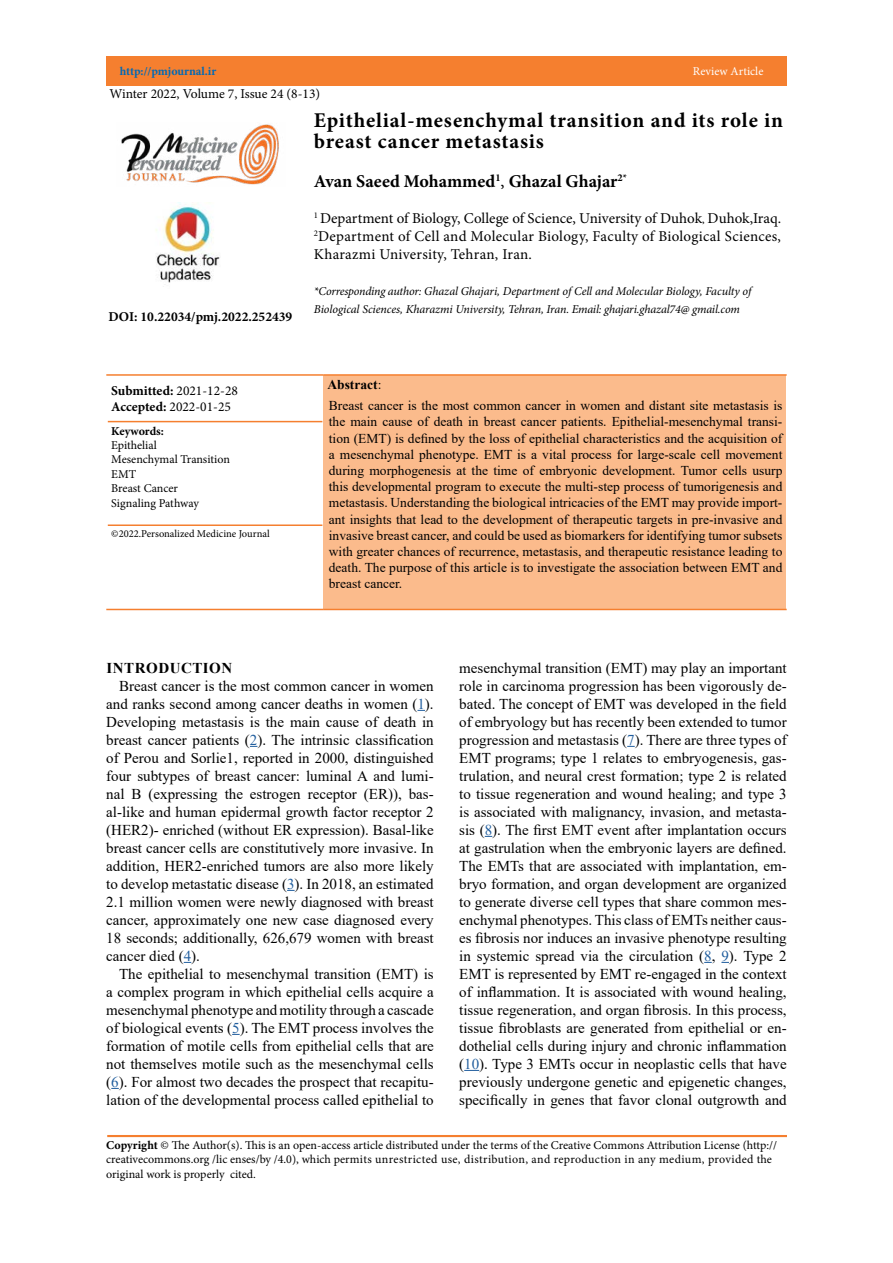
<style>
.page{position:relative;width:893px;height:1263px;background:#fff}
.page>*{position:absolute;margin:0;border:0;box-sizing:border-box;transform-origin:0 0}
.t1{font:700 21px/21px "Minion Pro";letter-spacing:.04em;color:#000}
.t2{font:700 18px "Minion Pro";color:#000}
.t3{font:15px/18px "Times New Roman";color:#000;text-align:justify}
.t4{font:15px/18px "Minion Pro";letter-spacing:.02em;color:#000;text-align:justify}
.t5{font:700 15px "Times New Roman";letter-spacing:.035em;color:#000}
.t6{font:13.5px/16.2px "Times New Roman";color:#000;text-align:justify}
.t7{font:13.5px/16.2px "Minion Pro";color:#000}
.t8{font:700 13.5px "Minion Pro";color:#000}
.t9{font:700 13.5px "Times New Roman";color:#000}
.t10{font:12px/14.4px "Minion Pro";color:#000}
.t11{font:italic 12px/18px "Minion Pro";letter-spacing:-.01em;color:#000}
.t12{font:700 12px "Minion Pro";letter-spacing:-.005em;color:#0069b5}
.t13{font:12px "Minion Pro";letter-spacing:.005em;color:#fff}
.t14{font:700 12px "Minion Pro";letter-spacing:-.005em;color:#000}
.t15{font:10.5px "Minion Pro";color:#000}
.s1{font-weight:400}
.s2{font-family:"Adobe Arabic"}
.s3{font-weight:700}
.s4{color:#215e9e}
</style>
<div class="page">
<div style="left:106px;top:56px;width:681px;height:29px;background:#f57f2f"></div>
<img style="left:121px;top:124px;width:158px;height:61px">
<img style="left:156px;top:202px;width:64px;height:81px">
<div style="left:323px;top:375px;width:463px;height:234px;background:#fbbb8c"></div>
<hr style="left:106px;top:374px;width:217px;height:2px;background:#f57f2f">
<hr style="left:108px;top:421px;width:214px;height:1px;background:#f57f2f">
<hr style="left:108px;top:524px;width:214px;height:2px;background:#f57f2f">
<hr style="left:106px;top:609px;width:217px;height:1px;background:#f57f2f">
<hr style="left:323px;top:374px;width:464px;height:2px;background:#f57f2f">
<hr style="left:323px;top:609px;width:464px;height:1px;background:#f57f2f">
<hr style="left:107px;top:1135px;width:680px;height:2px;background:#f57f2f">
<svg style="left:464px;top:1070px;width:15px;height:1px"></svg>
<p class="t12" style="left:120px;top:62px;width:98px">http://pmjournal.ir</p>
<p class="t13" style="left:693px;top:63px;width:72px">Review Article</p>
<p class="t7" style="left:109px;top:86px;width:212px">Winter 2022, Volume 7, Issue 24 (8-13)</p>
<p class="t8" style="left:108px;top:307px;width:185px">DOI: 10.22034/pmj.2022.252439</p>
<h1 class="t1" style="left:314px;top:110px;width:471px">Epithelial-mesenchymal transition and its role in breast cancer metastasis</h1>
<p class="t2" style="left:314px;top:169px;width:315px">Avan Saeed Mohammed<sup>1</sup><span class="s1">,</span> Ghazal Ghajar<sup>2*</sup></p>
<p class="t4" style="left:314px;top:209px;width:469px"><sup>1</sup> Department of Biology, College of Science, University of Duhok<span class="s2">,</span> Duhok,Iraq.<br><sup>2</sup>Department of Cell and Molecular Biology, Faculty of Biological Sciences, Kharazmi University, Tehran, Iran.</p>
<p class="t11" style="left:314px;top:282px;width:439px">*Corresponding author: Ghazal Ghajari, Department of Cell and Molecular Biology, Faculty of<br>Biological Sciences, Kharazmi University, Tehran, Iran. Email: ghajari.ghazal74@ gmail.com</p>
<p class="t7" style="left:111px;top:383px;width:128px"><span class="s3">Submitted:</span> 2021-12-28<br><span class="s3">Accepted:</span> 2022-01-25</p>
<p class="t14" style="left:111px;top:422px;width:54px">Keywords:</p>
<p class="t10" style="left:111px;top:438px;width:120px">Epithelial<br>Mesenchymal Transition<br>EMT<br>Breast Cancer<br>Signaling Pathway</p>
<p class="t15" style="left:111px;top:527px;width:160px">©2022.Personalized Medicine Journal</p>
<p class="t9" style="left:327px;top:374px;width:55px">Abstract<span class="s1">:</span></p>
<p class="t6" style="left:329px;top:397px;width:455px">Breast cancer is the most common cancer in women and distant site metastasis is the main cause of death in breast cancer patients. Epithelial-mesenchymal transi&shy;tion (EMT) is defined by the loss of epithelial characteristics and the acquisition of a mesenchymal phenotype. EMT is a vital process for large-scale cell movement during morphogenesis at the time of embryonic development. Tumor cells usurp this developmental program to execute the multi-step process of tumorigenesis and metastasis. Understanding the biological intricacies of the EMT may provide import&shy;ant insights that lead to the development of therapeutic targets in pre-invasive and invasive breast cancer, and could be used as biomarkers for identifying tumor subsets with greater chances of recurrence, metastasis, and therapeutic resistance leading to death. The purpose of this article is to investigate the association between EMT and breast cancer.</p>
<p class="t5" style="left:107px;top:657px;width:127px">INTRODUCTION</p>
<p class="t3" style="left:106px;top:676px;width:329px;text-indent:13px">Breast cancer is the most common cancer in women and ranks second among cancer deaths in women (<span class="s4">1</span>).<br>Developing metastasis is the main cause of death in breast cancer patients (<span class="s4">2</span>). The intrinsic classification of Perou and Sorlie1, reported in 2000, distinguished four subtypes of breast cancer: luminal A and lumi&shy;nal B (expressing the estrogen receptor (ER)), bas&shy;al-like and human epidermal growth factor receptor 2 (HER2)- enriched (without ER expression). Basal-like breast cancer cells are constitutively more invasive. In addition, HER2-enriched tumors are also more likely to develop metastatic disease (<span class="s4">3</span>). In 2018, an estimated 2.1 million women were newly diagnosed with breast cancer, approximately one new case diagnosed every 18 seconds; additionally, 626,679 women with breast cancer died (<span class="s4">4</span>).</p>
<p class="t3" style="left:106px;top:964px;width:329px;text-indent:13px">The epithelial to mesenchymal transition (EMT) is a complex program in which epithelial cells acquire a mesenchymal phenotype and motility through a cascade of biological events (<span class="s4">5</span>). The EMT process involves the formation of motile cells from epithelial cells that are not themselves motile such as the mesenchymal cells (<span class="s4">6</span>). For almost two decades the prospect that recapitu&shy;lation of the developmental process called epithelial to</p>
<p class="t3" style="left:459px;top:658px;width:329px">mesenchymal transition (EMT) may play an important role in carcinoma progression has been vigorously de&shy;bated. The concept of EMT was developed in the field of embryology but has recently been extended to tumor progression and metastasis (<span class="s4">7</span>). There are three types of EMT programs; type 1 relates to embryogenesis, gas&shy;trulation, and neural crest formation; type 2 is related to tissue regeneration and wound healing; and type 3 is associated with malignancy, invasion, and metasta&shy;sis (<span class="s4">8</span>). The first EMT event after implantation occurs at gastrulation when the embryonic layers are defined.<br>The EMTs that are associated with implantation, em&shy;bryo formation, and organ development are organized to generate diverse cell types that share common mes&shy;enchymal phenotypes. This class of EMTs neither caus&shy;es fibrosis nor induces an invasive phenotype resulting in systemic spread via the circulation (<span class="s4">8</span>, <span class="s4">9</span>). Type 2<br>EMT is represented by EMT re-engaged in the context of inflammation. It is associated with wound healing, tissue regeneration, and organ fibrosis. In this process, tissue fibroblasts are generated from epithelial or en&shy;dothelial cells during injury and chronic inflammation (<span class="s4">10</span>). Type 3 EMTs occur in neoplastic cells that have previously undergone genetic and epigenetic changes, specifically in genes that favor clonal outgrowth and</p>
<p class="t10" style="left:106px;top:1138px;width:672px"><span class="s3">Copyright</span> © The Author(s). This is an open-access article distributed under the terms of the Creative Commons Attribution License (http:// creativecommons.org /lic enses/by /4.0), which permits unrestricted use, distribution, and reproduction in any medium, provided the original work is properly cited.</p>
</div>
